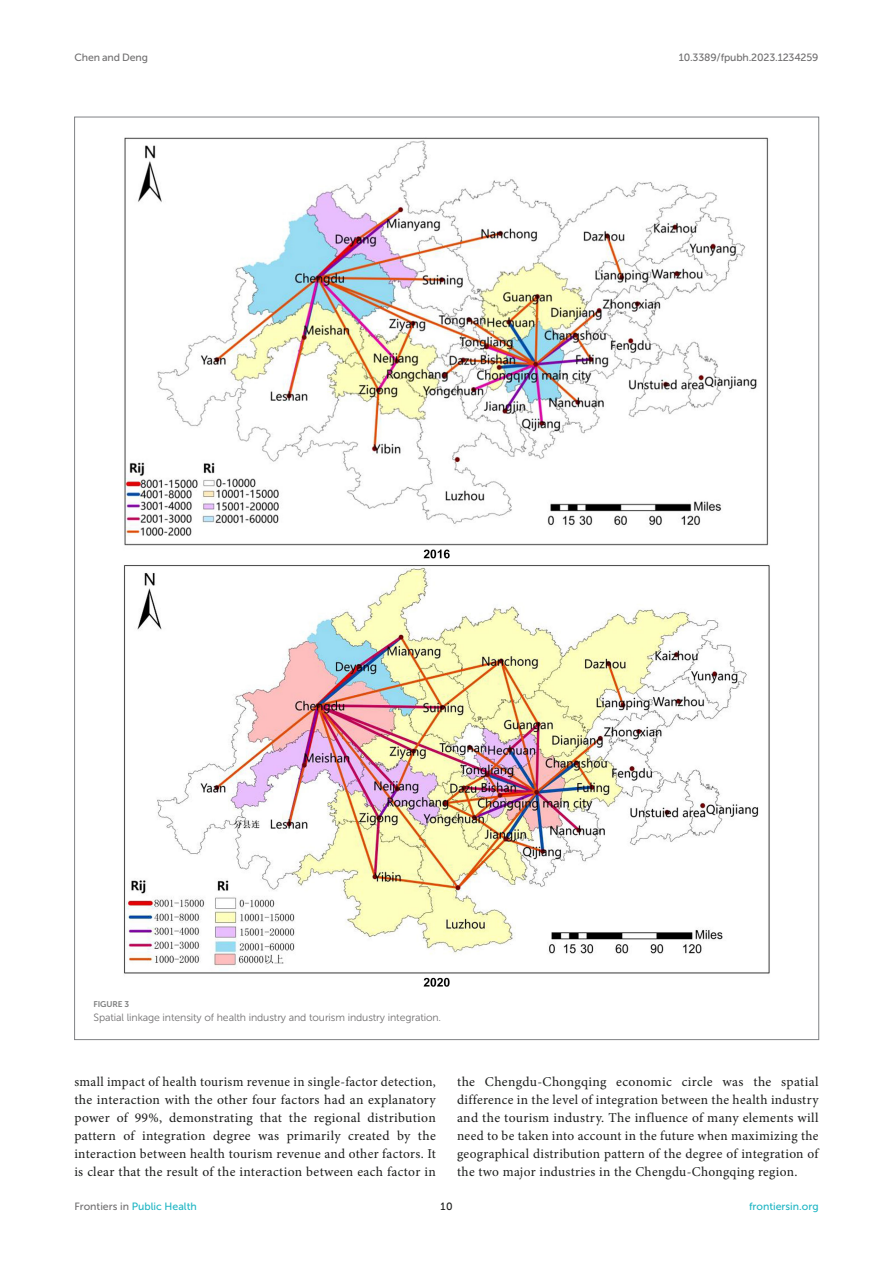
<style>
.page{position:relative;width:893px;height:1263px;background:#fff}
.page>*{position:absolute;margin:0;border:0;box-sizing:border-box;transform-origin:0 0}
.TEXT{font:13.5px/18px "Minion Pro";letter-spacing:.025em;color:#1b1c1b;text-align:justify}
.FIG_LEG{font:10.5px "Museo Sans 300";letter-spacing:-.01em;color:#706f70}
.t1{font:10.5px "Museo Sans 500";color:#1db5c3}
.t2{font:10.5px "Museo Sans 500";letter-spacing:-.015em;color:#706f70}
.t3{font:10.5px "Museo Sans 500";color:#1b1c1b}
.FIG_HD{font:8.25px "Museo Sans 700";letter-spacing:-.01em;color:#7e7f7f}
.s1{color:#706f70}
</style>
<div class="page">
<img style="left:123px;top:137px;width:647px;height:850px">
<p class="t2" style="left:74px;top:51px;width:75px">Chen and Deng</p>
<p class="t2" style="left:679px;top:51px;width:141px">10.3389/fpubh.2023.1234259</p>
<p class="FIG_HD" style="left:94px;top:1000px;width:37px">FIGURE 3</p>
<p class="FIG_LEG" style="left:94px;top:1011px;width:349px">Spatial linkage intensity of health industry and tourism industry integration.</p>
<p class="TEXT" style="left:74px;top:1073px;width:363px">small impact of health tourism revenue in single-factor detection, the interaction with the other four factors had an explanatory power of 99%, demonstrating that the regional distribution pattern of integration degree was primarily created by the interaction between health tourism revenue and other factors. It is clear that the result of the interaction between each factor in</p>
<p class="TEXT" style="left:457px;top:1073px;width:363px">the Chengdu-Chongqing economic circle was the spatial difference in the level of integration between the health industry and the tourism industry. The influence of many elements will need to be taken into account in the future when maximizing the geographical distribution pattern of the degree of integration of the two major industries in the Chengdu-Chongqing region.</p>
<p class="t1" style="left:74px;top:1200px;width:124px"><span class="s1">Frontiers in</span> Public Health</p>
<p class="t3" style="left:440px;top:1200px;width:14px">10</p>
<p class="t1" style="left:749px;top:1200px;width:71px">frontiersin.org</p>
</div>
